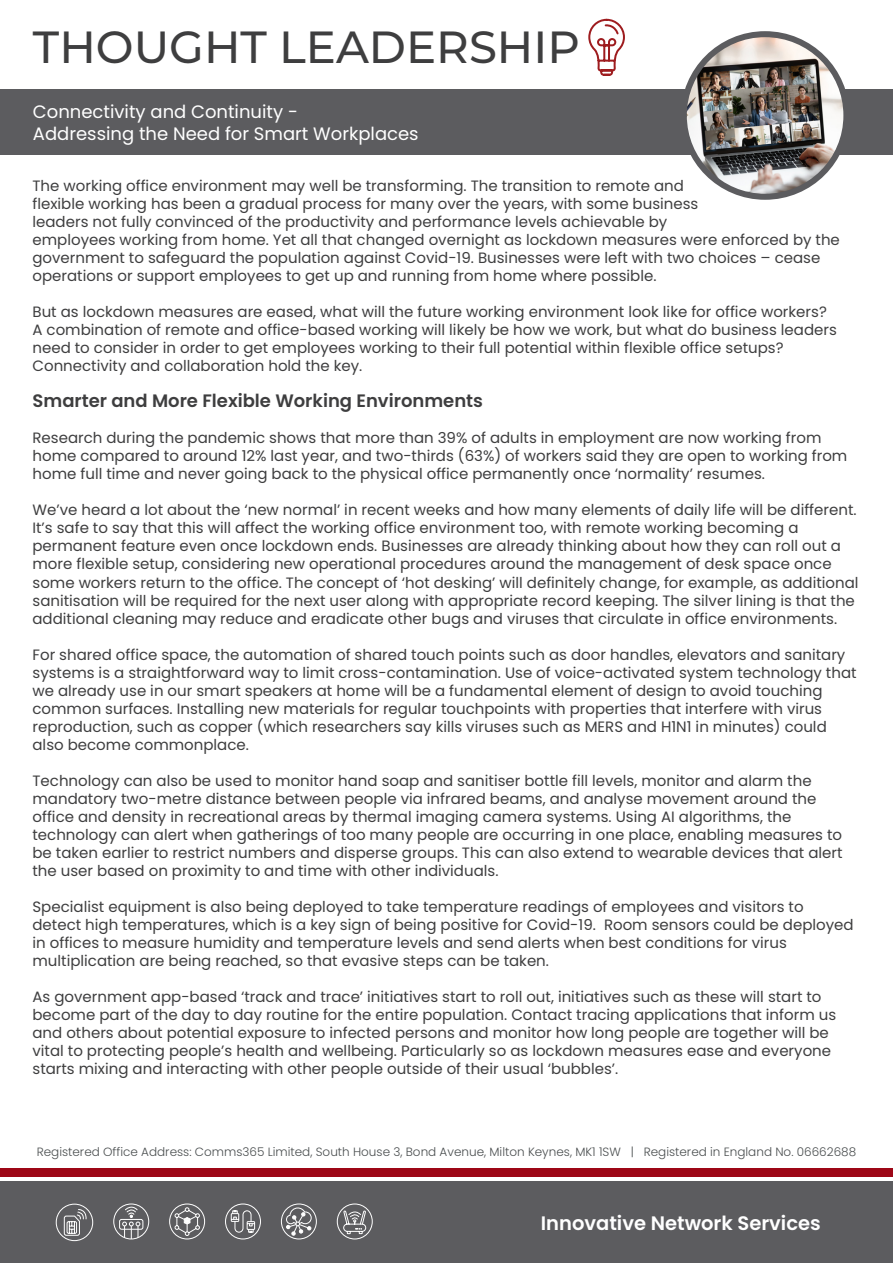
<style>
.page{position:relative;width:893px;height:1263px;background:#fff}
.page>*{position:absolute;margin:0;border:0;box-sizing:border-box;transform-origin:0 0}
.t1{font:500 45px "Montserrat";color:#3e3e3f}
.t2{font:600 19.5px "Poppins";color:#fff}
.t3{font:18px "Poppins";color:#fff}
.t4{font:600 18px "Poppins";color:#3e3e3f}
.t5{font:15px/18px "Poppins";color:#3e3e3f}
.t6{font:300 12px "Poppins";color:#4a4e4f}
</style>
<div class="page">
<svg style="left:588px;top:19px;width:37px;height:57px"></svg>
<div style="left:0;top:90px;width:893px;height:65px;background:#5c5c5f"></div>
<img style="left:684px;top:35px;width:162px;height:162px">
<div style="left:681px;top:31px;width:168px;height:169px;border:6px solid #5c5c5f;border-radius:50%"></div>
<div style="left:0;top:1182px;width:893px;height:81px;background:#5c5c5f"></div>
<svg style="left:113px;top:1203px;width:37px;height:37px"></svg>
<svg style="left:230px;top:1210px;width:25px;height:23px"></svg>
<div style="left:225px;top:1203px;width:36px;height:36px;border:1px solid #fff;border-radius:50%"></div>
<svg style="left:343px;top:1209px;width:24px;height:25px"></svg>
<div style="left:337px;top:1203px;width:36px;height:36px;border:1px solid #fff;border-radius:50%"></div>
<svg style="left:286px;top:1207px;width:26px;height:28px"></svg>
<div style="left:281px;top:1203px;width:36px;height:36px;border:1px solid #fff;border-radius:50%"></div>
<svg style="left:169px;top:1203px;width:36px;height:37px"></svg>
<svg style="left:63px;top:1208px;width:24px;height:28px"></svg>
<div style="left:56px;top:1204px;width:37px;height:37px;border:1px solid #fff;border-radius:50%"></div>
<div style="left:0;top:1168px;width:893px;height:9px;background:#9d0717"></div>
<p class="t1" style="left:33px;top:16px;width:548px">THOUGHT LEADERSHIP</p>
<p class="t3" style="left:33px;top:101px;width:266px">Connectivity and Continuity -</p>
<p class="t3" style="left:33px;top:123px;width:387px">Addressing the Need for Smart Workplaces</p>
<p class="t5" style="left:33px;top:177px;width:667px">The working office environment may well be transforming. The transition to remote and flexible working has been a gradual process for many over the years, with some business leaders not fully convinced of the productivity and performance levels achievable by</p>
<p class="t5" style="left:33px;top:231px;width:809px">employees working from home. Yet all that changed overnight as lockdown measures were enforced by the government to safeguard the population against Covid-19. Businesses were left with two choices – cease operations or support employees to get up and running from home where possible.</p>
<p class="t5" style="left:33px;top:303px;width:806px">But as lockdown measures are eased, what will the future working environment look like for office workers?<br>A combination of remote and office-based working will likely be how we work, but what do business leaders need to consider in order to get employees working to their full potential within flexible office setups?<br>Connectivity and collaboration hold the key.</p>
<p class="t4" style="left:33px;top:391px;width:452px">Smarter and More Flexible Working Environments</p>
<p class="t5" style="left:33px;top:429px;width:816px">Research during the pandemic shows that more than 39% of adults in employment are now working from home compared to around 12% last year, and two-thirds (63%) of workers said they are open to working from home full time and never going back to the physical office permanently once ‘normality’ resumes.</p>
<p class="t5" style="left:33px;top:501px;width:828px">We’ve heard a lot about the ‘new normal’ in recent weeks and how many elements of daily life will be different.<br>It’s safe to say that this will affect the working office environment too, with remote working becoming a permanent feature even once lockdown ends. Businesses are already thinking about how they can roll out a more flexible setup, considering new operational procedures around the management of desk space once some workers return to the office. The concept of ‘hot desking’ will definitely change, for example, as additional sanitisation will be required for the next user along with appropriate record keeping. The silver lining is that the additional cleaning may reduce and eradicate other bugs and viruses that circulate in office environments.</p>
<p class="t5" style="left:33px;top:645px;width:826px">For shared office space, the automation of shared touch points such as door handles, elevators and sanitary systems is a straightforward way to limit cross-contamination. Use of voice-activated system technology that we already use in our smart speakers at home will be a fundamental element of design to avoid touching common surfaces. Installing new materials for regular touchpoints with properties that interfere with virus reproduction, such as copper (which researchers say kills viruses such as MERS and H1N1 in minutes) could also become commonplace.</p>
<p class="t5" style="left:33px;top:771px;width:812px">Technology can also be used to monitor hand soap and sanitiser bottle fill levels, monitor and alarm the mandatory two-metre distance between people via infrared beams, and analyse movement around the office and density in recreational areas by thermal imaging camera systems. Using AI algorithms, the technology can alert when gatherings of too many people are occurring in one place, enabling measures to be taken earlier to restrict numbers and disperse groups. This can also extend to wearable devices that alert the user based on proximity to and time with other individuals.</p>
<p class="t5" style="left:33px;top:897px;width:823px">Specialist equipment is also being deployed to take temperature readings of employees and visitors to detect high temperatures, which is a key sign of being positive for Covid-19. Room sensors could be deployed in offices to measure humidity and temperature levels and send alerts when best conditions for virus multiplication are being reached, so that evasive steps can be taken.</p>
<p class="t5" style="left:33px;top:987px;width:805px">As government app-based ‘track and trace’ initiatives start to roll out, initiatives such as these will start to become part of the day to day routine for the entire population. Contact tracing applications that inform us and others about potential exposure to infected persons and monitor how long people are together will be vital to protecting people’s health and wellbeing. Particularly so as lockdown measures ease and everyone starts mixing and interacting with other people outside of their usual ‘bubbles’.</p>
<p class="t6" style="left:37px;top:1145px;width:821px">Registered Office Address: Comms365 Limited, South House 3, Bond Avenue, Milton Keynes, MK1 1SW | Registered in England No. 06662688</p>
<p class="t2" style="left:541px;top:1211px;width:281px">Innovative Network Services</p>
</div>
